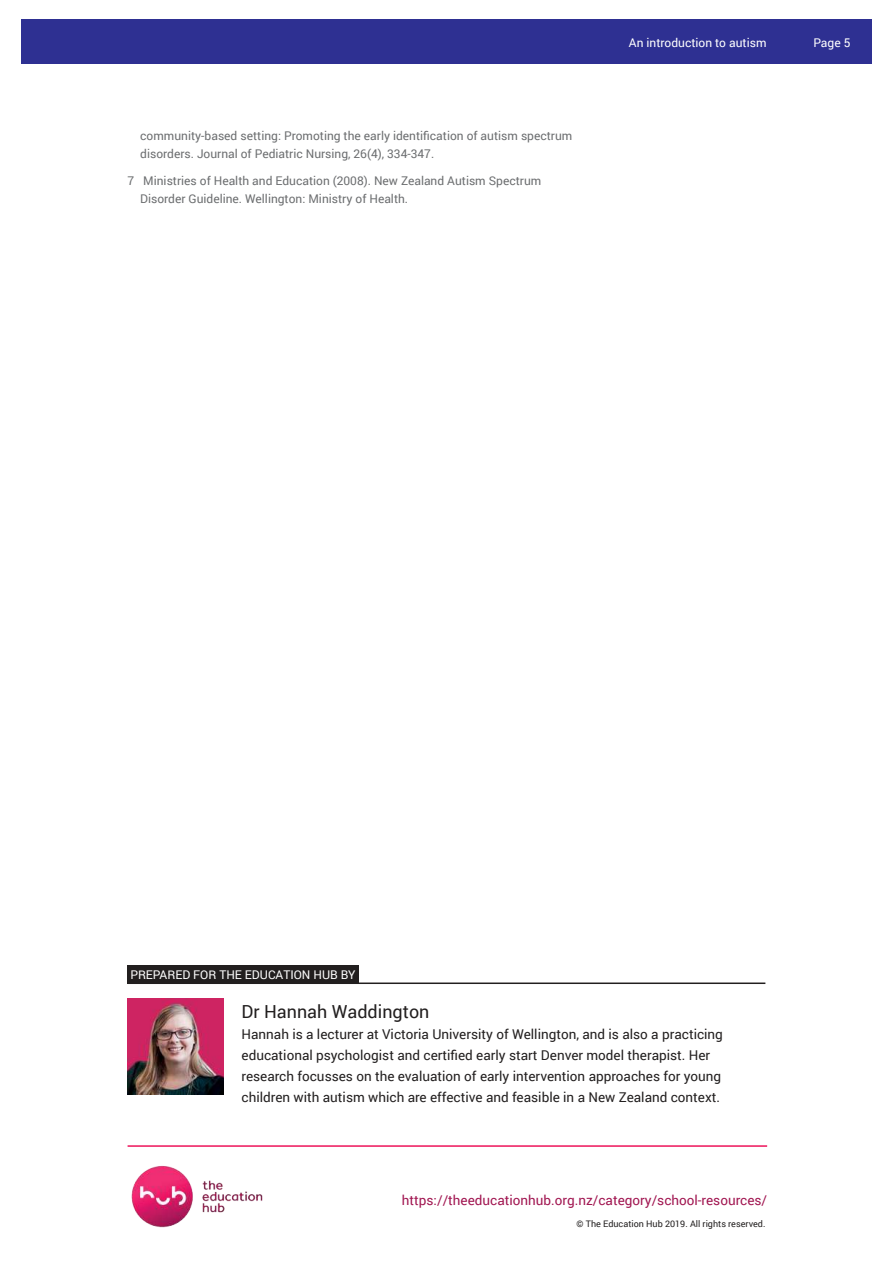
<style>
.page{position:relative;width:893px;height:1263px;background:#fff}
.page>*{position:absolute;margin:0;border:0;box-sizing:border-box;transform-origin:0 0}
.t1{font:18px "Roboto";color:#221f1f}
.t2{font:13.5px/21px "Roboto";color:#221f1f}
.t3{font:13.5px "Roboto";color:#a11651}
.t4{font:12px/18px "Roboto";color:#6c6e70}
.t5{font:12px "Roboto";color:#fff}
.t6{font:9px "Roboto";color:#221f1f}
</style>
<div class="page">
<img style="left:131px;top:1165px;width:132px;height:63px">
<hr style="left:128px;top:1145px;width:639px;height:2px;background:#ed135a">
<div style="left:21px;top:19px;width:851px;height:45px;background:#2e3092"></div>
<div style="left:128px;top:965px;width:231px;height:18px;background:#221f1f"></div>
<hr style="left:128px;top:982px;width:637px;height:2px;background:#221f1f">
<img style="left:128px;top:999px;width:96px;height:96px">
<p class="t4" style="left:140px;top:126px;width:434px">community-based setting: Promoting the early identi昀椀cation of autism spectrum disorders. Journal of Pediatric Nursing, 26(4), 334-347.</p>
<p class="t4" style="left:140px;top:172px;width:403px;text-indent:-13px">7 Ministries of Health and Education (2008). New Zealand Autism Spectrum<br>Disorder Guideline. Wellington: Ministry of Health.</p>
<p class="t5" style="left:629px;top:37px;width:139px">An introduction to autism</p>
<p class="t5" style="left:813px;top:37px;width:39px">Page 5</p>
<p class="t5" style="left:130px;top:969px;width:227px">PREPARED FOR THE EDUCATION HUB BY</p>
<h1 class="t1" style="left:242px;top:1003px;width:189px">Dr Hannah Waddington</h1>
<p class="t2" style="left:242px;top:1024px;width:483px">Hannah is a lecturer at Victoria University of Wellington, and is also a practicing educational psychologist and certi昀椀ed early start Denver model therapist. Her research focusses on the evaluation of early intervention approaches for young children with autism which are effective and feasible in a New Zealand context.</p>
<p class="t3" style="left:402px;top:1194px;width:367px">https://theeducationhub.org.nz/category/school-resources/</p>
<p class="t6" style="left:577px;top:1220px;width:190px">© The Education Hub 2019. All rights reserved.</p>
</div>
